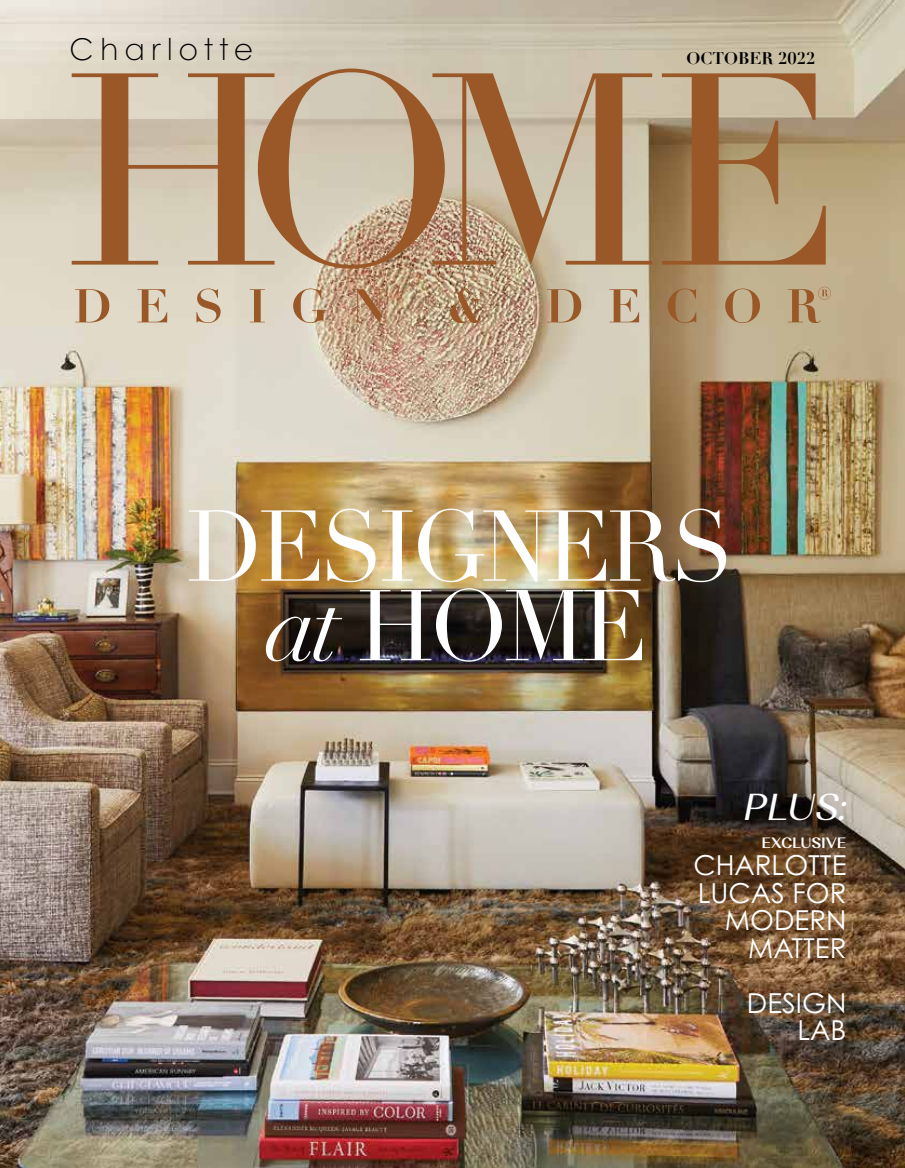
<style>
.page{position:relative;width:905px;height:1168px;background:#fff}
.page>*{position:absolute;margin:0;border:0;box-sizing:border-box;transform-origin:0 0}
.t1{font:98.7px/79.5px "Didot";letter-spacing:-.05em;color:#fff;text-align:center;scale:.96 1}
.t2{font:italic 37.5px "Alethia Pro";color:#fff}
.t3{font:300 30px "Century Gothic";letter-spacing:.2em;color:#000}
.t4{font:27.45px/27.5px "Century Gothic Pro";color:#fff;text-align:right}
.t5{font:700 16.5px "Didot";color:#000}
.t6{font:600 15px "Alethia Pro";letter-spacing:-.01em;color:#fff}
.s1{font-style:italic}
</style>
<div class="page">
<img style="left:0;top:0;width:904px;height:1168px">
<svg style="left:72px;top:69px;width:753px;height:200px;background:#bb9f80"></svg>
<svg style="left:75px;top:287px;width:755px;height:36px;background:#c1a88b"></svg>
<p class="t3" style="left:70px;top:30px;width:185px">Charlotte</p>
<p class="t5" style="left:686px;top:47px;width:130px">OCTOBER 2022</p>
<h1 class="t1" style="left:186px;top:509px;width:572px">DESIGNERS <span class="s1">at</span> HOME</h1>
<h2 class="t2" style="left:742px;top:783px;width:105px">PLUS:</h2>
<p class="t6" style="left:761px;top:833px;width:86px">EXCLUSIVE</p>
<p class="t4" style="left:693px;top:851px;width:154px">CHARLOTTE<br>LUCAS FOR<br>MODERN<br>MATTER</p>
<p class="t4" style="left:747px;top:989px;width:101px">DESIGN<br>LAB</p>
</div>
